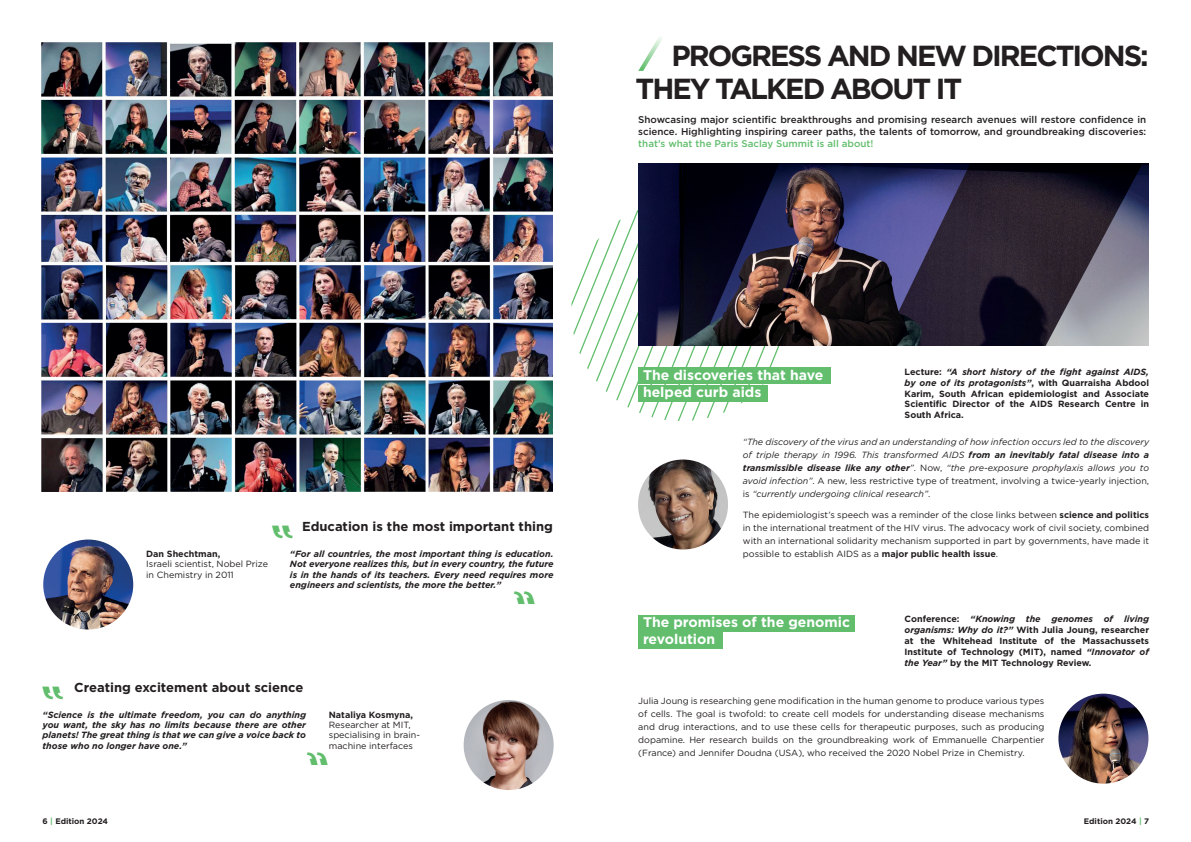
<style>
.page{position:relative;width:1191px;height:842px;background:#fff}
.page>*{position:absolute;margin:0;border:0;box-sizing:border-box;transform-origin:0 0}
.t1{font:700 29px/33px "Gotham";letter-spacing:-.07em;color:#231f20}
.t2{font:700 14px/17px "Gotham";color:#fff}
.t3{font:700 13px "Gotham";color:#231f20}
.t4{font:500 9.8px/11.7px "Gotham";color:#231f20}
.t5{font:500 9.8px "Gotham";color:#62be6d}
.t6{font:9px/13px "Gotham";color:#231f20;text-align:justify}
.t7{font:700 9px/10.8px "Gotham";color:#231f20;text-align:justify}
.t8{font:italic 9px/13px "Gotham";color:#231f20;text-align:justify}
.t9{font:italic 700 9px/10.3px "Gotham";color:#231f20;text-align:justify}
.t10{font:700 8px "Gotham";color:#231f20}
.s1{font-style:italic}
.s2{font-weight:700}
.s3{font-style:normal}
.s4{color:#62be6d}
</style>
<div class="page">
<svg style="left:571px;top:210px;width:220px;height:211px"></svg>
<img style="left:463px;top:700px;width:90px;height:90px;border-radius:45px">
<img style="left:638px;top:459px;width:90px;height:90px;border-radius:45px">
<img style="left:43px;top:539px;width:90px;height:90px;border-radius:45px">
<img style="left:42px;top:43px;width:511px;height:448px">
<svg style="left:638px;top:37px;width:24px;height:34px"></svg>
<img style="left:638px;top:163px;width:510px;height:182px">
<div style="left:638px;top:368px;width:193px;height:16px;background:#62be6d"></div>
<div style="left:638px;top:615px;width:217px;height:16px;background:#62be6d"></div>
<div style="left:638px;top:385px;width:129px;height:16px;background:#62be6d"></div>
<div style="left:638px;top:633px;width:84px;height:16px;background:#62be6d"></div>
<img style="left:1058px;top:694px;width:90px;height:90px;border-radius:45px">
<h1 class="t1" style="left:635px;top:39px;width:515px;text-indent:36px">PROGRESS AND NEW DIRECTIONS:<br>THEY TALKED ABOUT IT</h1>
<p class="t4" style="left:638px;top:114px;width:509px">Showcasing major scientific breakthroughs and promising research avenues will restore confidence in science. Highlighting inspiring career paths, the talents of tomorrow, and groundbreaking discoveries:</p>
<p class="t5" style="left:638px;top:137px;width:237px">that’s what the Paris Saclay Summit is all about!</p>
<p class="t7" style="left:146px;top:548px;width:76px">Dan Shechtman,</p>
<p class="t6" style="left:146px;top:559px;width:123px;line-height:10.3px">Israeli scientist, Nobel Prize in Chemistry in 2011</p>
<h3 class="t3" style="left:302px;top:518px;width:252px">Education is the most important thing</h3>
<p class="t9" style="left:290px;top:549px;width:265px">“For all countries, the most important thing is education.<br>Not everyone realizes this, but in every country, the future is in the hands of its teachers. Every need requires more engineers and scientists, the more the better.”</p>
<h3 class="t3" style="left:74px;top:678px;width:231px">Creating excitement about science</h3>
<p class="t9" style="left:43px;top:709px;width:265px">“Science is the ultimate freedom, you can do anything you want, the sky has no limits because there are other planets! The great thing is that we can give a voice back to those who no longer have one.”</p>
<p class="t7" style="left:329px;top:709px;width:86px">Nataliya Kosmyna,</p>
<p class="t6" style="left:329px;top:719px;width:93px;line-height:10.4px;text-align:left">Researcher at MIT, specialising in brain&shy;machine interfaces</p>
<h2 class="t2" style="left:643px;top:366px;width:182px">The discoveries that have helped curb aids</h2>
<p class="t7" style="left:904px;top:366px;width:246px">Lecture: <span class="s1">“A short history of the fight against AIDS, by one of its protagonists”</span>, with Quarraisha Abdool Karim, South African epidemiologist and Associate Scientific Director of the AIDS Research Centre in South Africa.</p>
<p class="t8" style="left:743px;top:435px;width:408px">“The discovery of the virus and an understanding of how infection occurs led to the discovery of triple therapy in 1996. This transformed AIDS <span class="s2">from an inevitably fatal disease into a transmissible disease like any other</span>”<span class="s3">. Now,</span> “the pre-exposure prophylaxis allows you to avoid infection”<span class="s3">. A new, less restrictive type of treatment, involving a twice-yearly injection, is</span> “currently undergoing clinical research”<span class="s3">.</span></p>
<p class="t6" style="left:743px;top:508px;width:408px">The epidemiologist’s speech was a reminder of the close links between <span class="s2">science and politics </span>in the international treatment of the HIV virus. The advocacy work of civil society, combined with an international solidarity mechanism supported in part by governments, have made it possible to establish AIDS as a <span class="s2">major public health issue</span>.</p>
<h2 class="t2" style="left:643px;top:614px;width:208px">The promises of the genomic revolution</h2>
<p class="t7" style="left:904px;top:614px;width:246px">Conference: <span class="s1">“Knowing the genomes of living organisms: Why do it?”</span> With Julia Joung, researcher at the Whitehead Institute of the Massachussets Institute of Technology (MIT), named <span class="s1">“Innovator of the Year”</span> by the MIT Technology Review.</p>
<p class="t6" style="left:638px;top:695px;width:408px">Julia Joung is researching gene modification in the human genome to produce various types of cells. The goal is twofold: to create cell models for understanding disease mechanisms and drug interactions, and to use these cells for therapeutic purposes, such as producing dopamine. Her research builds on the groundbreaking work of Emmanuelle Charpentier (France) and Jennifer Doudna (USA), who received the 2020 Nobel Prize in Chemistry.</p>
<p class="t10" style="left:43px;top:816px;width:67px">6 <span class="s4">|</span> Edition 2024</p>
<p class="t10" style="left:1084px;top:816px;width:67px">Edition 2024 <span class="s4">|</span> 7</p>
</div>
